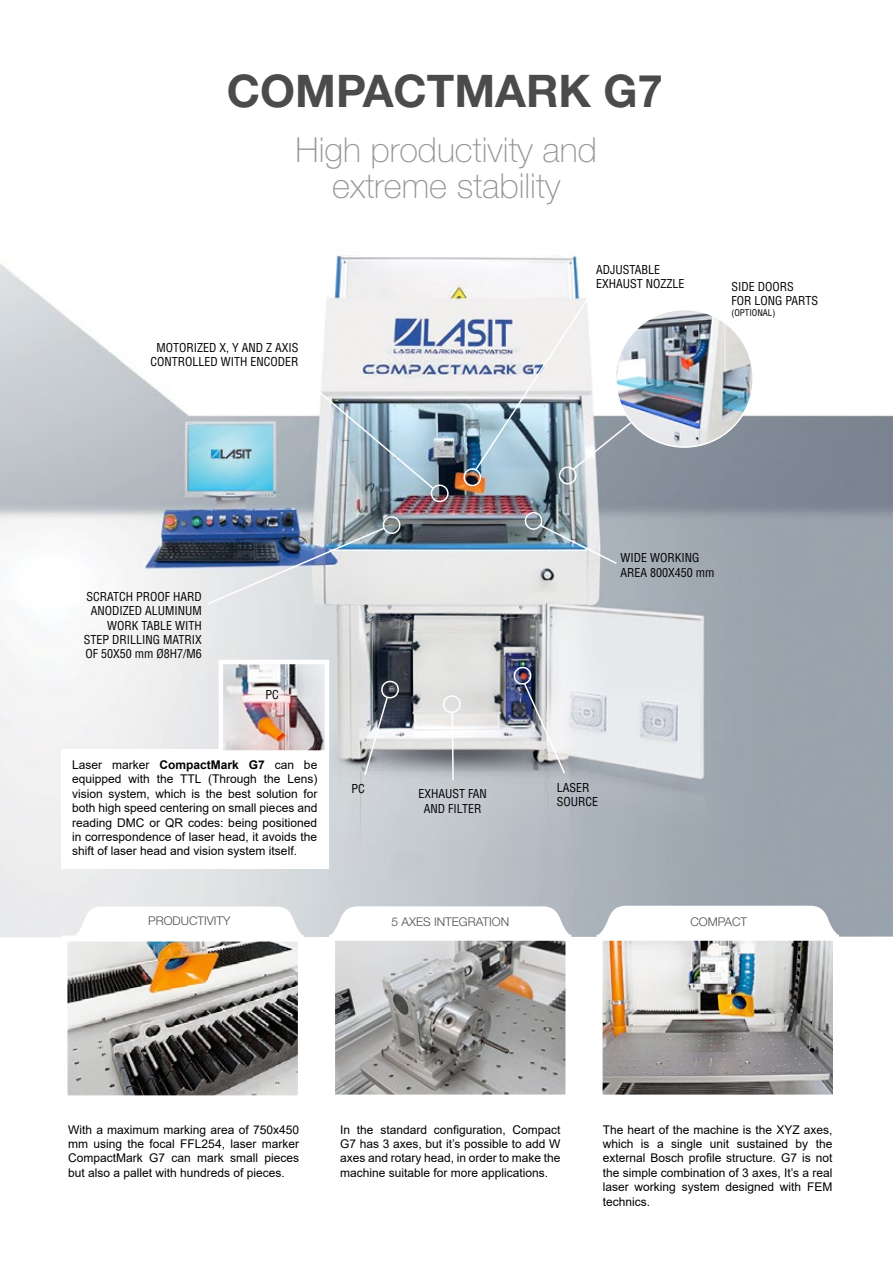
<style>
.page{position:relative;width:893px;height:1263px;background:#fff}
.page>*{position:absolute;margin:0;border:0;box-sizing:border-box;transform-origin:0 0}
.t1{font:700 45px "Helvetica Neue LT Std";color:#4b4b4c}
.t2{font:100 34.5px/36px "Helvetica Neue LT Std";color:#939598;text-align:center}
.t3{font:12px/14.4px "Arial";color:#000;text-align:justify}
.t4{font:condensed 12px/14.4px "Helvetica";color:#000}
.t5{font:300 12px "Helvetica Neue LT Std";color:#4b4b4c}
.t6{font:condensed 9px "Helvetica";color:#000}
.s1{font-weight:700}
</style>
<div class="page">
<img style="left:0;top:255px;width:893px;height:682px">
<img style="left:616px;top:310px;width:137px;height:137px;border-radius:69px">
<div style="left:430px;top:484px;width:19px;height:19px;border:2px solid #fff;border-radius:50%"></div>
<svg style="left:285px;top:362px;width:150px;height:128px"></svg>
<svg style="left:363px;top:679px;width:36px;height:98px"></svg>
<svg style="left:440px;top:693px;width:21px;height:89px"></svg>
<img style="left:511px;top:664px;width:56px;height:111px">
<img style="left:463px;top:289px;width:170px;height:198px">
<img style="left:206px;top:516px;width:195px;height:90px">
<div style="left:61px;top:749px;width:268px;height:120px;background:#fff"></div>
<svg style="left:597px;top:905px;width:242px;height:30px"></svg>
<svg style="left:74px;top:906px;width:230px;height:29px"></svg>
<img style="left:68px;top:942px;width:229px;height:152px">
<div style="left:61px;top:935px;width:243px;height:166px;border:6px solid #fff"></div>
<img style="left:336px;top:942px;width:228px;height:151px">
<div style="left:329px;top:935px;width:242px;height:165px;border:6px solid #fff"></div>
<img style="left:604px;top:942px;width:228px;height:151px">
<div style="left:597px;top:935px;width:242px;height:165px;border:6px solid #fff"></div>
<svg style="left:329px;top:906px;width:242px;height:30px"></svg>
<img style="left:224px;top:665px;width:100px;height:85px">
<div style="left:219px;top:660px;width:110px;height:95px;border:4px solid #fff"></div>
<svg style="left:524px;top:510px;width:94px;height:55px"></svg>
<h1 class="t1" style="left:227px;top:63px;width:437px">COMPACTMARK G7</h1>
<h2 class="t2" style="left:296px;top:131px;width:303px">High productivity and extreme stability</h2>
<p class="t4" style="left:151px;top:340px;width:149px;text-align:center">MOTORIZED X, Y AND Z AXIS<br>CONTROLLED WITH ENCODER</p>
<p class="t4" style="left:596px;top:262px;width:90px">ADJUSTABLE<br>EXHAUST NOZZLE</p>
<p class="t4" style="left:731px;top:279px;width:88px">SIDE DOORS<br>FOR LONG PARTS</p>
<p class="t6" style="left:731px;top:307px;width:46px">(OPTIONAL)</p>
<p class="t4" style="left:84px;top:589px;width:120px;text-align:right">SCRATCH PROOF HARD<br>ANODIZED ALUMINUM<br>WORK TABLE WITH<br>STEP DRILLING MATRIX<br>OF 50X50 mm Ø8H7/M6</p>
<p class="t4" style="left:265px;top:687px;width:15px">PC</p>
<p class="t3" style="left:72px;top:757px;width:247px">Laser marker <span class="s1">CompactMark G7</span> can be equipped with the TTL (Through the Lens) vision system, which is the best solution for both high speed centering on small pieces and reading DMC or QR codes: being positioned in correspondence of laser head, it avoids the shift of laser head and vision system itself.</p>
<p class="t4" style="left:352px;top:781px;width:15px">PC</p>
<p class="t4" style="left:418px;top:786px;width:70px;text-align:center">EXHAUST FAN<br>AND FILTER</p>
<p class="t4" style="left:621px;top:550px;width:96px">WIDE WORKING<br>AREA 800X450 mm</p>
<p class="t4" style="left:557px;top:780px;width:43px">LASER<br>SOURCE</p>
<p class="t5" style="left:148px;top:913px;width:84px">PRODUCTIVITY</p>
<p class="t5" style="left:392px;top:914px;width:119px">5 AXES INTEGRATION</p>
<p class="t5" style="left:690px;top:914px;width:58px">COMPACT</p>
<p class="t3" style="left:68px;top:1122px;width:233px">With a maximum marking area of 750x450 mm using the focal FFL254, laser marker CompactMark G7 can mark small pieces but also a pallet with hundreds of pieces.</p>
<p class="t3" style="left:340px;top:1122px;width:222px">In the standard configuration, Compact G7 has 3 axes, but it’s possible to add W axes and rotary head, in order to make the machine suitable for more applications.</p>
<p class="t3" style="left:603px;top:1122px;width:231px">The heart of the machine is the XYZ axes, which is a single unit sustained by the external Bosch profile structure. G7 is not the simple combination of 3 axes, It’s a real laser working system designed with FEM technics.</p>
</div>
